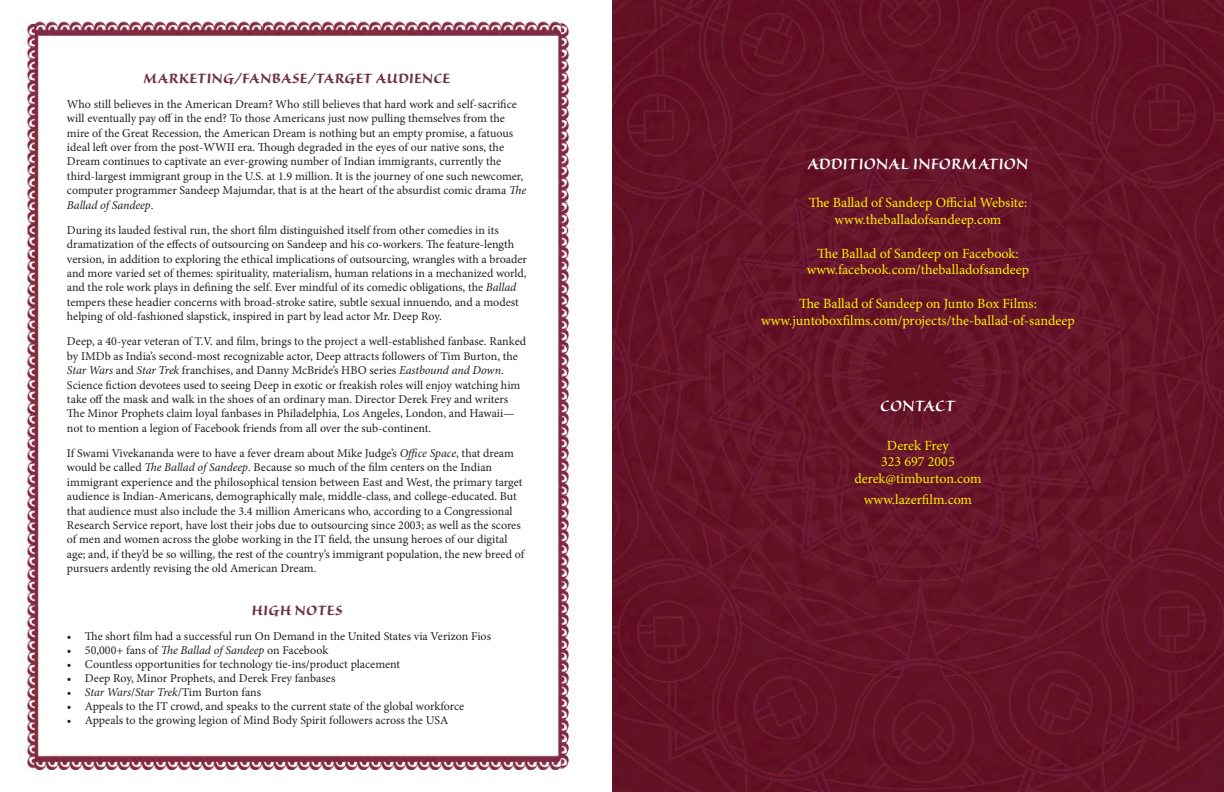
<style>
.page{position:relative;width:1224px;height:792px;background:#fff}
.page>*{position:absolute;margin:0;border:0;box-sizing:border-box;transform-origin:0 0}
.t1{font:20px "Sanvito MM 516 20";color:#fff}
.t2{font:18px "Sanvito MM 630 18";color:#703346}
.t3{font:14px "Minion Pro";color:#fff101}
.t4{font:12px/14.4px "Minion Pro";color:#231f20}
.t5{font:italic 12px "Minion Pro";letter-spacing:-.015em;color:#231f20}
.s1{font-style:italic}
.s2{font-style:normal}
</style>
<div class="page">
<img style="left:612px;top:0;width:612px;height:792px">
<img style="left:19px;top:20px;width:556px;height:749px">
<p class="t2" style="left:143px;top:69px;width:309px">MARKETING/FANBASE/TARGET AUDIENCE</p>
<p class="t4" style="left:67px;top:97px;width:461px">Who still believes in the American Dream? Who still believes that hard work and self-sacrifice will eventually pay off in the end? To those Americans just now pulling themselves from the mire of the Great Recession, the American Dream is nothing but an empty promise, a fatuous ideal left over from the post-WWII era. Though degraded in the eyes of our native sons, the Dream continues to captivate an ever-growing number of Indian immigrants, currently the third-largest immigrant group in the U.S. at 1.9 million. It is the journey of one such newcomer, computer programmer Sandeep Majumdar, that is at the heart of the absurdist comic drama <span class="s1">The Ballad of Sandeep</span>.</p>
<p class="t4" style="left:67px;top:223px;width:462px">During its lauded festival run, the short film distinguished itself from other comedies in its dramatization of the effects of outsourcing on Sandeep and his co-workers. The feature-length version, in addition to exploring the ethical implications of outsourcing, wrangles with a broader and more varied set of themes: spirituality, materialism, human relations in a mechanized world, and the role work plays in defining the self. Ever mindful of its comedic obligations, the <span class="s1">Ballad </span>tempers these headier concerns with broad-stroke satire, subtle sexual innuendo, and a modest helping of old-fashioned slapstick, inspired in part by lead actor Mr. Deep Roy.</p>
<p class="t4" style="left:67px;top:334px;width:461px">Deep, a 40-year veteran of T.V. and film, brings to the project a well-established fanbase. Ranked by IMDb as India’s second-most recognizable actor, Deep attracts followers of Tim Burton, the <span class="s1">Star Wars</span> and <span class="s1">Star Trek</span> franchises, and Danny McBride’s HBO series <span class="s1">Eastbound and Down</span>.<br>Science fiction devotees used to seeing Deep in exotic or freakish roles will enjoy watching him take off the mask and walk in the shoes of an ordinary man. Director Derek Frey and writers The Minor Prophets claim loyal fanbases in Philadelphia, Los Angeles, London, and Hawaii— not to mention a legion of Facebook friends from all over the sub-continent.</p>
<p class="t4" style="left:67px;top:446px;width:459px">If Swami Vivekananda were to have a fever dream about Mike Judge’s <span class="s1">Office Space</span>, that dream would be called <span class="s1">The Ballad of Sandeep</span>. Because so much of the film centers on the Indian immigrant experience and the philosophical tension between East and West, the primary target audience is Indian-Americans, demographically male, middle-class, and college-educated. But that audience must also include the 3.4 million Americans who, according to a Congressional Research Service report, have lost their jobs due to outsourcing since 2003; as well as the scores of men and women across the globe working in the IT field, the unsung heroes of our digital age; and, if they’d be so willing, the rest of the country’s immigrant population, the new breed of pursuers ardently revising the old American Dream.</p>
<p class="t2" style="left:252px;top:602px;width:92px">HIGH NOTES</p>
<p class="t4" style="left:67px;top:629px;width:426px">• The short film had a successful run On Demand in the United States via Verizon Fios</p>
<p class="t4" style="left:67px;top:643px;width:263px">• 50,000+ fans of <span class="s1">The Ballad of Sandeep</span> on Facebook</p>
<p class="t4" style="left:67px;top:657px;width:335px">• Countless opportunities for technology tie-ins/product placement</p>
<p class="t4" style="left:67px;top:671px;width:270px">• Deep Roy, Minor Prophets, and Derek Frey fanbases</p>
<p class="t5" style="left:67px;top:684px;width:196px">• Star Wars<span class="s2">/</span>Star Trek<span class="s2">/Tim Burton fans</span></p>
<p class="t4" style="left:67px;top:699px;width:399px">• Appeals to the IT crowd, and speaks to the current state of the global workforce</p>
<p class="t4" style="left:67px;top:713px;width:383px">• Appeals to the growing legion of Mind Body Spirit followers across the USA</p>
<p class="t1" style="left:807px;top:154px;width:223px">ADDITIONAL INFORMATION</p>
<p class="t3" style="left:809px;top:193px;width:220px">The Ballad of Sandeep Official Website:</p>
<p class="t3" style="left:835px;top:210px;width:168px">www.theballadofsandeep.com</p>
<p class="t3" style="left:817px;top:244px;width:203px">The Ballad of Sandeep on Facebook:</p>
<p class="t3" style="left:807px;top:260px;width:224px">www.facebook.com/theballadofsandeep</p>
<p class="t3" style="left:799px;top:294px;width:239px">The Ballad of Sandeep on Junto Box Films:</p>
<p class="t3" style="left:761px;top:311px;width:315px">www.juntoboxfilms.com/projects/the-ballad-of-sandeep</p>
<p class="t1" style="left:880px;top:396px;width:77px">CONTACT</p>
<p class="t3" style="left:887px;top:436px;width:64px">Derek Frey</p>
<p class="t3" style="left:881px;top:452px;width:75px">323 697 2005</p>
<p class="t3" style="left:854px;top:469px;width:129px">derek@timburton.com</p>
<p class="t3" style="left:864px;top:490px;width:110px">www.lazerfilm.com</p>
</div>
